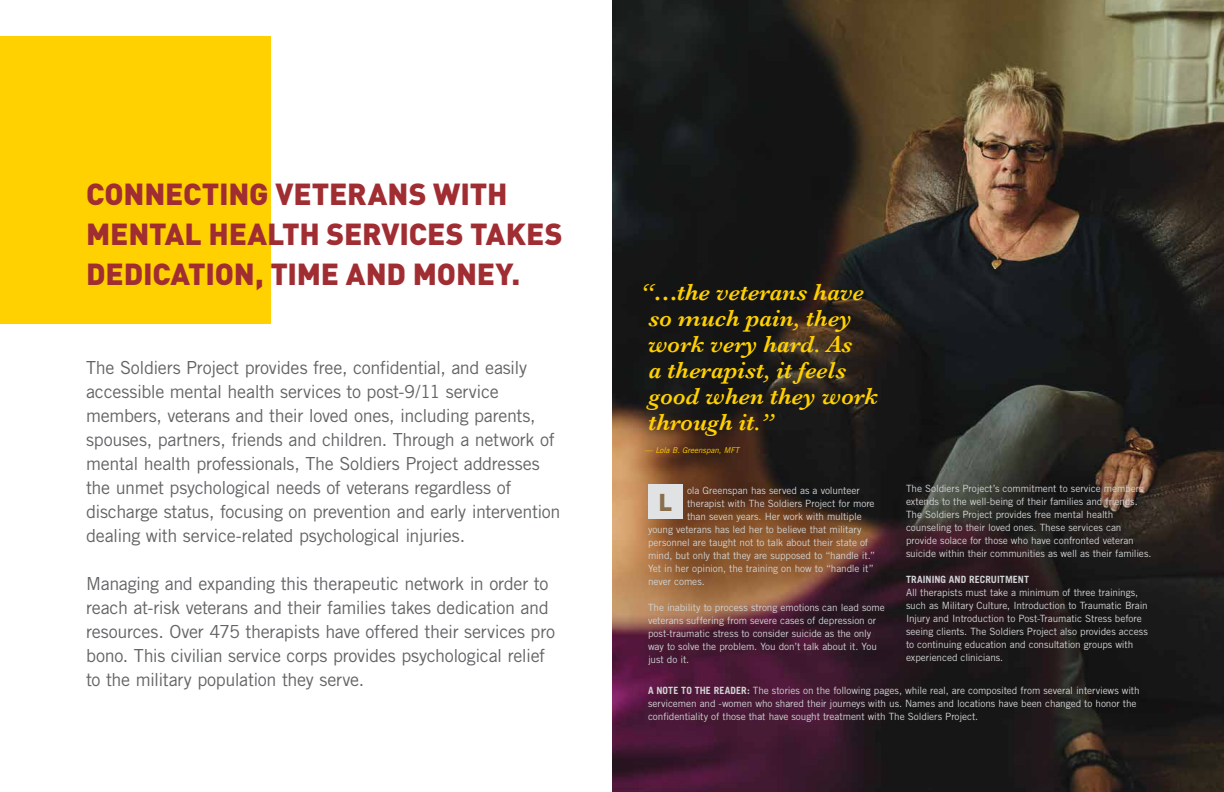
<style>
.page{position:relative;width:1224px;height:792px;background:#fff}
.page>*{position:absolute;margin:0;border:0;box-sizing:border-box;transform-origin:0 0}
.t1{font:900 30.1px/40.1px "Sapient Sans";letter-spacing:-.005em;color:#a02d32}
.t2{font:italic 600 24px/26px "Baskerville";color:#ffd100}
.t3{font:900 24px "Sapient Sans";color:#896e4b}
.t4{font:18px/24px "Trade Gothic";letter-spacing:-.02em;color:#636466}
.t5{font:10px/13px "Trade Gothic";letter-spacing:-.01em;color:#d1d3d4}
.t6{font:700 10px "Trade Gothic";letter-spacing:.005em;color:#d1d3d4}
.t7{font:italic 8px "Trade Gothic";color:#ffd100}
.s1{font-weight:700}
</style>
<div class="page">
<div style="left:0;top:36px;width:271px;height:288px;background:#ffd100"></div>
<img style="left:612px;top:0;width:612px;height:792px">
<div style="left:648px;top:484px;width:35px;height:35px;background:#e1e2e3"></div>
<h1 class="t1" style="left:86px;top:173px;width:39px">CONNECT</h1>
<h1 class="t1" style="left:219px;top:173px;width:94px">ING VETERAN</h1>
<h1 class="t1" style="left:409px;top:173px;width:100px">S WITH</h1>
<h1 class="t1" style="left:86px;top:213px;width:43px">MENTAL</h1>
<h1 class="t1" style="left:209px;top:213px;width:39px">HEALT</h1>
<h1 class="t1" style="left:86px;top:213px;width:478px;text-indent:213px">H SERVICES TAKES<br>DEDICATION, TIME AND MONE</h1>
<h1 class="t1" style="left:496px;top:253px;width:26px">Y.</h1>
<p class="t4" style="left:86px;top:355px;width:476px">The Soldiers Project provides free, confidential, and easily accessible mental health services to post-9/11 service members, veterans and their loved ones, including parents, spouses, partners, friends and children. Through a network of mental health professionals, The Soldiers Project addresses the unmet psychological needs of veterans regardless of discharge status, focusing on prevention and early intervention dealing with service-related psychological injuries.</p>
<p class="t4" style="left:86px;top:571px;width:470px">Managing and expanding this therapeutic network in order to reach at-risk veterans and their families takes dedication and resources. Over 475 therapists have offered their services pro bono. This civilian service corps provides psychological relief to the military population they serve.</p>
<h2 class="t2" style="left:648px;top:279px;width:232px;text-indent:-7px">“…the veterans have so much pain, they work very hard. As<br>a therapist, it feels good when they work through it.”</h2>
<p class="t7" style="left:645px;top:445px;width:96px">— Lola B. Greenspan, MFT</p>
<p class="t5" style="left:687px;top:484px;width:174px">ola Greenspan has served as a volunteer</p>
<p class="t5" style="left:687px;top:497px;width:189px">therapist with The Soldiers Project for more</p>
<p class="t5" style="left:687px;top:510px;width:176px">than seven years. Her work with multiple</p>
<p class="t5" style="left:648px;top:523px;width:215px">young veterans has led her to believe that military</p>
<p class="t5" style="left:648px;top:536px;width:222px">personnel are taught not to talk about their state of</p>
<p class="t5" style="left:648px;top:549px;width:229px">mind, but only that they are supposed to “handle it.”</p>
<p class="t5" style="left:648px;top:562px;width:227px">Yet in her opinion, the training on how to “handle it”</p>
<p class="t5" style="left:648px;top:575px;width:58px">never comes.</p>
<p class="t5" style="left:648px;top:601px;width:238px">The inability to process strong emotions can lead some veterans suffering from severe cases of depression or post-traumatic stress to consider suicide as the only way to solve the problem. You don’t talk about it. You just do it.</p>
<h2 class="t3" style="left:658px;top:486px;width:15px">L</h2>
<p class="t5" style="left:906px;top:482px;width:247px">The Soldiers Project’s commitment to service members extends to the well-being of their families and friends.<br>The Soldiers Project provides free mental health counseling to their loved ones. These services can provide solace for those who have confronted veteran suicide within their communities as well as their families.</p>
<p class="t6" style="left:906px;top:573px;width:125px">TRAINING AND RECRUITMENT</p>
<p class="t5" style="left:906px;top:586px;width:243px">All therapists must take a minimum of three trainings, such as Military Culture, Introduction to Traumatic Brain Injury and Introduction to Post-Traumatic Stress before seeing clients. The Soldiers Project also provides access to continuing education and consultation groups with experienced clinicians.</p>
<p class="t6" style="left:648px;top:684px;width:73px">A NOTE TO THE READER</p>
<p class="t5" style="left:648px;top:684px;width:493px;text-indent:99px"><span class="s1">:</span> The stories on the following pages, while real, are composited from several interviews with servicemen and -women who shared their journeys with us. Names and locations have been changed to honor the confidentiality of those that have sought treatment with The Soldiers Project.</p>
</div>
